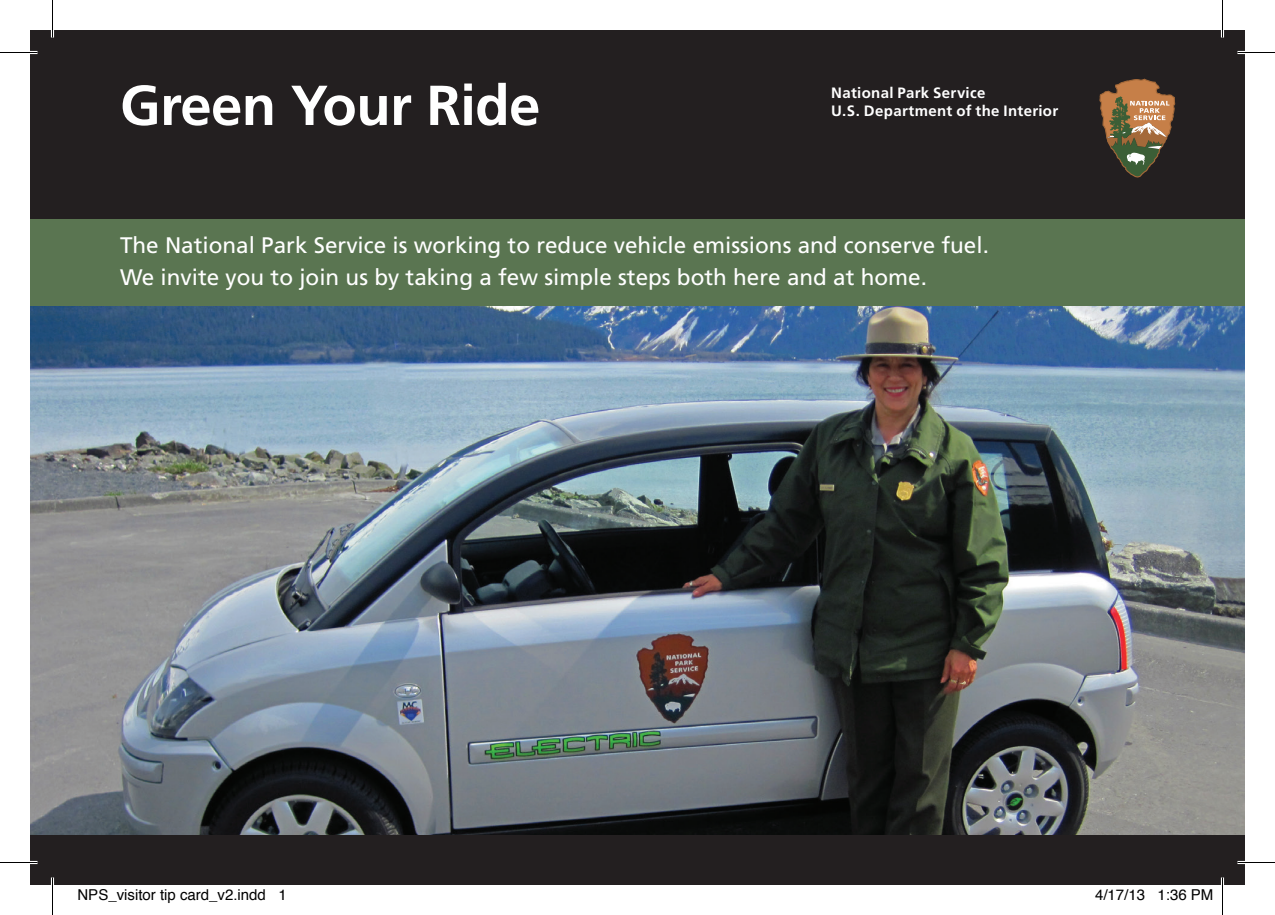
<style>
.page{position:relative;width:1275px;height:915px;background:#fff}
.page>*{position:absolute;margin:0;border:0;box-sizing:border-box;transform-origin:0 0}
.t1{font:700 56.25px "Frutiger LT Std";letter-spacing:-.01em;color:#fff}
.t2{font:22.5px/32.5px "Frutiger LT Std";color:#fff}
.t3{font:700 15px/18.8px "Frutiger LT Std";letter-spacing:.025em;color:#fff}
.t4{font:15px "Helvetica";color:#000}
</style>
<div class="page">
<img style="left:31px;top:306px;width:1213px;height:530px">
<div style="left:30px;top:216px;width:1215px;height:90px;background:#5a7551"></div>
<div style="left:30px;top:30px;width:1215px;height:188px;background:#231f20"></div>
<div style="left:30px;top:836px;width:1215px;height:49px;background:#231f20"></div>
<svg style="left:1099px;top:79px;width:76px;height:99px"></svg>
<hr style="left:0;top:51px;width:38px;height:3px;background:#fff">
<hr style="left:1238px;top:51px;width:37px;height:3px;background:#fff">
<hr style="left:0;top:861px;width:38px;height:3px;background:#fff">
<hr style="left:1238px;top:861px;width:37px;height:3px;background:#fff">
<hr style="left:51px;top:0;width:3px;height:38px;background:#fff">
<hr style="left:51px;top:878px;width:3px;height:37px;background:#fff">
<hr style="left:1221px;top:0;width:3px;height:38px;background:#fff">
<hr style="left:1221px;top:878px;width:3px;height:37px;background:#fff">
<hr style="left:0;top:52px;width:38px;height:1px;background:#000">
<hr style="left:1238px;top:52px;width:37px;height:1px;background:#000">
<hr style="left:0;top:862px;width:38px;height:1px;background:#000">
<hr style="left:1238px;top:862px;width:37px;height:1px;background:#000">
<hr style="left:52px;top:0;width:1px;height:38px;background:#000">
<hr style="left:52px;top:878px;width:1px;height:37px;background:#000">
<hr style="left:1222px;top:0;width:1px;height:38px;background:#000">
<hr style="left:1222px;top:878px;width:1px;height:37px;background:#000">
<h1 class="t1" style="left:120px;top:72px;width:422px">Green Your Ride</h1>
<p class="t3" style="left:831px;top:83px;width:229px">National Park Service<br>U.S. Department of the Interior</p>
<p class="t2" style="left:120px;top:229px;width:870px">The National Park Service is working to reduce vehicle emissions and conserve fuel.<br>We invite you to join us by taking a few simple steps both here and at home.</p>
<p class="t4" style="left:78px;top:883px;width:211px">NPS_visitor tip card_v2.indd 1</p>
<p class="t4" style="left:1095px;top:883px;width:120px">4/17/13 1:36 PM</p>
</div>
